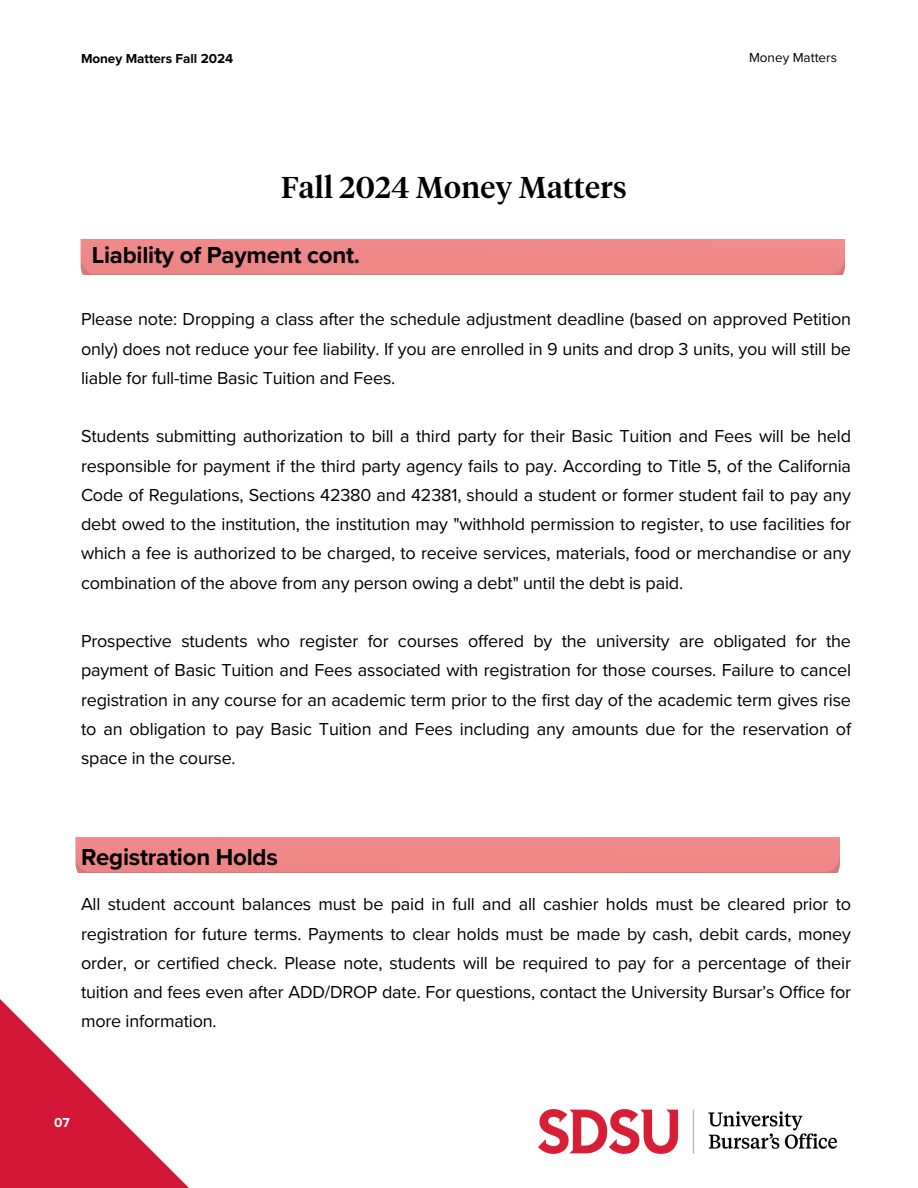
<style>
.page{position:relative;width:918px;height:1188px;background:#fff}
.page>*{position:absolute;margin:0;border:0;box-sizing:border-box;transform-origin:0 0}
.t1{font:500 30px "Tiempos Headline";letter-spacing:.01em;color:#000}
.t2{font:700 24px "Proxima Nova";letter-spacing:-.01em;color:#000}
.t3{font:18px/29.2px "Proxima Nova";letter-spacing:-.01em;color:#000;text-align:justify}
.t4{font:700 13.5px "Proxima Nova";letter-spacing:-.005em;color:#000}
.t5{font:13.5px "Proxima Nova";color:#000}
.t6{font:700 13.5px "Proxima Nova";color:#fff}
</style>
<div class="page">
<svg style="left:0;top:999px;width:189px;height:189px"></svg>
<img style="left:539px;top:1110px;width:298px;height:44px">
<div style="left:81px;top:239px;width:764px;height:35px;background:#ef8989"></div>
<div style="left:76px;top:837px;width:764px;height:35px;background:#ef8888"></div>
<h1 class="t4" style="left:81px;top:51px;width:154px">Money Matters Fall 2024</h1>
<h3 class="t5" style="left:749px;top:50px;width:89px">Money Matters</h3>
<h3 class="t1" style="left:281px;top:169px;width:347px">Fall 2024 Money Matters</h3>
<p class="t2" style="left:92px;top:241px;width:270px">Liability of Payment cont.</p>
<p class="t3" style="left:81px;top:305px;width:772px">Please note: Dropping a class after the schedule adjustment deadline (based on approved Petition only) does not reduce your fee liability. If you are enrolled in 9 units and drop 3 units, you will still be liable for full-time Basic Tuition and Fees.</p>
<h2 class="t3" style="left:81px;top:422px;width:772px">Students submitting authorization to bill a third party for their Basic Tuition and Fees will be held responsible for payment if the third party agency fails to pay. According to Title 5, of the California Code of Regulations, Sections 42380 and 42381, should a student or former student fail to pay any debt owed to the institution, the institution may "withhold permission to register, to use facilities for which a fee is authorized to be charged, to receive services, materials, food or merchandise or any combination of the above from any person owing a debt" until the debt is paid.</h2>
<h3 class="t3" style="left:81px;top:627px;width:772px">Prospective students who register for courses offered by the university are obligated for the payment of Basic Tuition and Fees associated with registration for those courses. Failure to cancel registration in any course for an academic term prior to the first day of the academic term gives rise to an obligation to pay Basic Tuition and Fees including any amounts due for the reservation of space in the course.</h3>
<h2 class="t2" style="left:81px;top:843px;width:198px">Registration Holds</h2>
<h3 class="t3" style="left:81px;top:890px;width:772px">All student account balances must be paid in full and all cashier holds must be cleared prior to registration for future terms. Payments to clear holds must be made by cash, debit cards, money order, or certified check. Please note, students will be required to pay for a percentage of their tuition and fees even after ADD/DROP date. For questions, contact the University Bursar’s Office for more information.</h3>
<p class="t6" style="left:54px;top:1115px;width:17px">07</p>
</div>
